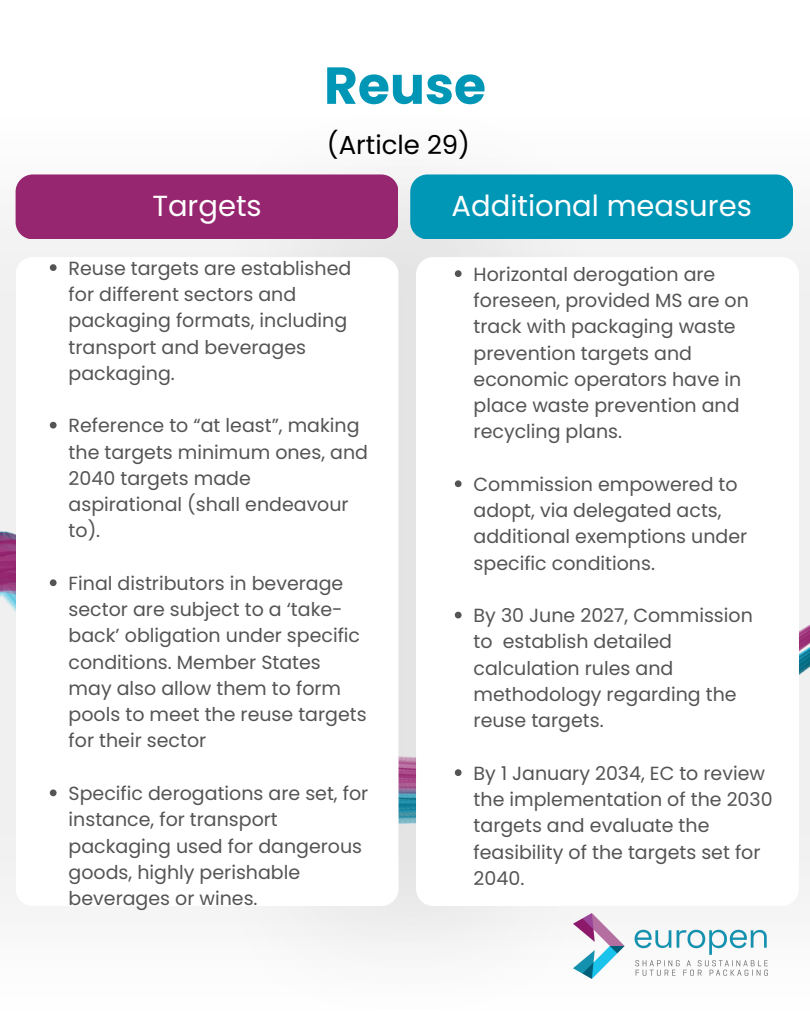
<style>
.page{position:relative;width:810px;height:1013px;background:#fff}
.page>*{position:absolute;margin:0;border:0;box-sizing:border-box;transform-origin:0 0}
.t1{font:700 52px "Poppins";color:#0096b6}
.t2{font:29px "Poppins";color:#fff}
.t3{font:26px "Poppins";color:#000}
.t4{font:25px/34.5px "Helvetica World";color:#545454}
.t5{font:19px/26.2px "Poppins";color:#545454}
</style>
<div class="page">
<div style="left:0;top:177px;width:228px;height:727px;background:#f2f2f2"></div>
<img style="left:228px;top:174px;width:582px;height:805px">
<img style="left:0;top:522px;width:810px;height:361px">
<div style="left:416px;top:257px;width:383px;height:649px;background:#fff;border-radius:17px"></div>
<div style="left:16px;top:174px;width:382px;height:65px;background:#972670;border-radius:17px"></div>
<svg style="left:455px;top:270px;width:7px;height:7px"></svg>
<svg style="left:455px;top:480px;width:7px;height:7px"></svg>
<svg style="left:455px;top:611px;width:7px;height:7px"></svg>
<svg style="left:455px;top:769px;width:7px;height:7px"></svg>
<div style="left:16px;top:257px;width:383px;height:649px;background:#fff;border-radius:17px"></div>
<div style="left:410px;top:174px;width:383px;height:65px;background:#0096b6;border-radius:17px"></div>
<svg style="left:50px;top:264px;width:7px;height:7px"></svg>
<svg style="left:50px;top:422px;width:7px;height:6px"></svg>
<svg style="left:50px;top:579px;width:7px;height:7px"></svg>
<svg style="left:50px;top:789px;width:7px;height:7px"></svg>
<img style="left:573px;top:913px;width:195px;height:65px">
<h1 class="t2" style="left:152px;top:186px;width:111px">Targets</h1>
<p class="t1" style="left:324px;top:49px;width:164px">Reuse</p>
<p class="t3" style="left:327px;top:127px;width:145px">(Article 29)</p>
<p class="t2" style="left:452px;top:186px;width:302px">Additional measures</p>
<h2 class="t5" style="left:69px;top:255px;width:284px">Reuse targets are established for different sectors and packaging formats, including transport and beverages packaging.</h2>
<p class="t5" style="left:69px;top:412px;width:301px">Reference to “at least”, making the targets minimum ones, and<br>2040 targets made aspirational (shall endeavour to).</p>
<p class="t5" style="left:69px;top:570px;width:300px">Final distributors in beverage sector are subject to a ‘take&shy;back’ obligation under specific conditions. Member States may also allow them to form pools to meet the reuse targets for their sector</p>
<p class="t5" style="left:69px;top:780px;width:301px">Specific derogations are set, for instance, for transport packaging used for dangerous goods, highly perishable beverages or wines.</p>
<p class="t4" style="left:79px;top:275px;width:235px">Deletion of one of the provisions enabling<br>Member</p>
<h2 class="t4" style="left:79px;top:413px;width:171px">further labelling requirements</h2>
<p class="t4" style="left:79px;top:482px;width:288px">Nationally (to identify EPR</p>
<p class="t5" style="left:474px;top:261px;width:277px">Horizontal derogation are foreseen, provided MS are on track with packaging waste prevention targets and economic operators have in place waste prevention and recycling plans.</p>
<p class="t5" style="left:474px;top:471px;width:275px">Commission empowered to adopt, via delegated acts, additional exemptions under specific conditions.</p>
<p class="t5" style="left:474px;top:602px;width:281px">By 30 June 2027, Commission to establish detailed calculation rules and methodology regarding the reuse targets.</p>
<p class="t5" style="left:474px;top:760px;width:301px">By 1 January 2034, EC to review the implementation of the 2030 targets and evaluate the feasibility of the targets set for<br>2040.</p>
</div>
